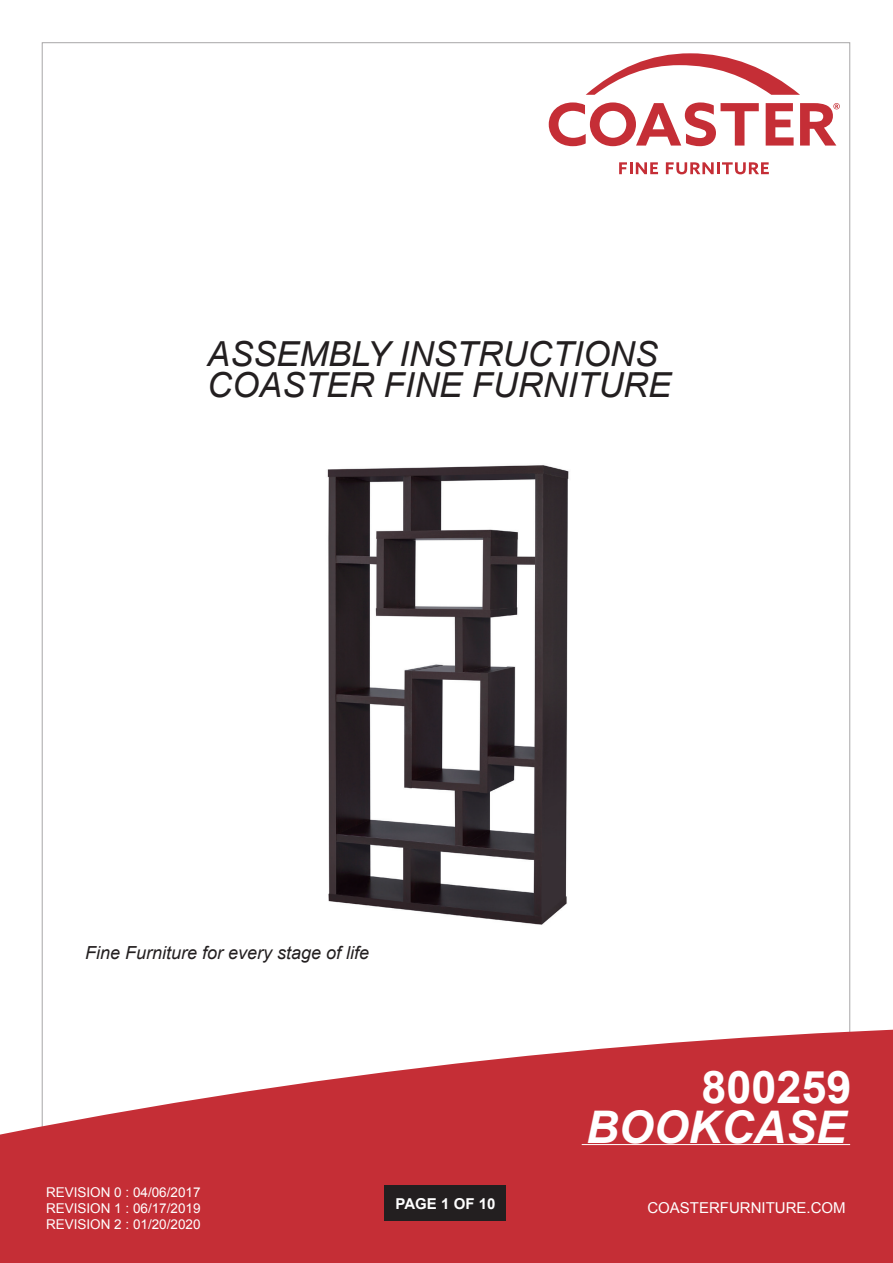
<style>
.page{position:relative;width:893px;height:1263px;background:#fff}
.page>*{position:absolute;margin:0;border:0;box-sizing:border-box;transform-origin:0 0}
.t1{font:italic 700 45px "Arial";color:#fff}
.t2{font:700 45px "Arial";color:#fff}
.t3{font:italic 34.5px/31px "Arial";color:#231f20}
.t4{font:italic 18px "Arial";color:#231f20}
.t5{font:15px "Arial";color:#fff}
.t6{font:700 15px "Arial";color:#fff}
.t7{font:13.5px/16.2px "Arial";color:#fff;text-align:justify}
</style>
<div class="page">
<svg style="left:0;top:1024px;width:893px;height:239px;fill:#c52e36"></svg>
<div style="left:385px;top:1185px;width:121px;height:36px;background:#231f20"></div>
<svg style="left:619px;top:162px;width:39px;height:12px"></svg>
<svg style="left:666px;top:162px;width:103px;height:12px"></svg>
<svg style="left:586px;top:53px;width:214px;height:42px"></svg>
<svg style="left:549px;top:102px;width:210px;height:44px"></svg>
<svg style="left:800px;top:103px;width:40px;height:43px"></svg>
<svg style="left:766px;top:103px;width:28px;height:43px"></svg>
<hr style="left:582px;top:1144px;width:268px;height:1px;background:#fff">
<img style="left:327px;top:465px;width:242px;height:460px">
<h2 class="t3" style="left:207px;top:339px;width:465px">ASSEMBLY INSTRUCTIONS<br>COASTER FINE FURNITURE</h2>
<h3 class="t4" style="left:85px;top:941px;width:286px">Fine Furniture for every stage of life</h3>
<p class="t7" style="left:46px;top:1184px;width:156px">REVISION 0 : 04/06/2017<br>REVISION 1 : 06/17/2019<br>REVISION 2 : 01/20/2020</p>
<p class="t6" style="left:396px;top:1193px;width:101px">PAGE 1 OF 10</p>
<h1 class="t2" style="left:701px;top:1057px;width:152px">800259</h1>
<h1 class="t1" style="left:586px;top:1097px;width:262px">BOOKCASE</h1>
<p class="t5" style="left:647px;top:1198px;width:200px">COASTERFURNITURE.COM</p>
</div>
